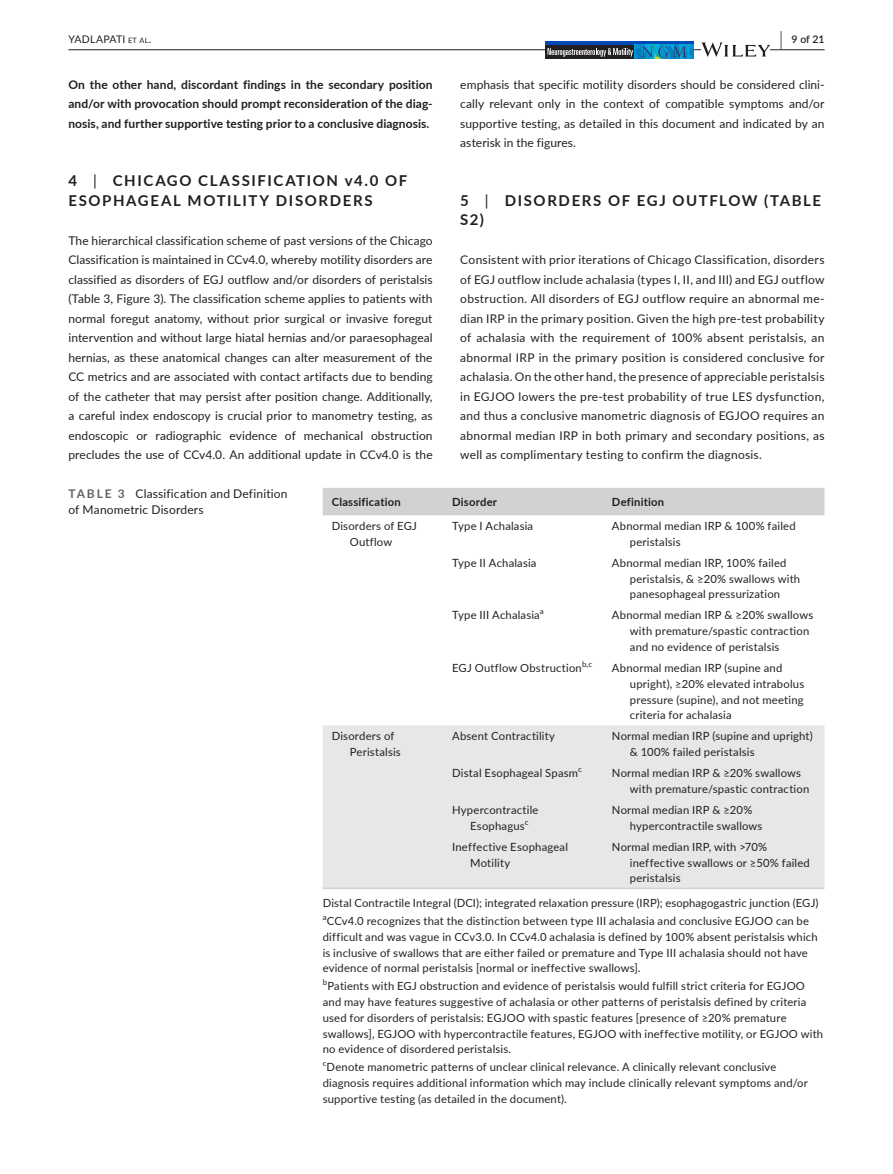
<style>
.page{position:relative;width:893px;height:1174px;background:#fff}
.page>*{position:absolute;margin:0;border:0;box-sizing:border-box;transform-origin:0 0}
.t1{font:700 15px/19.5px "Lato";letter-spacing:.11em;color:#231f20}
.t2{font:12px/19.5px "Lato";letter-spacing:.01em;color:#231f20;text-align:justify}
.t3{font:700 12px/19.5px "Lato";letter-spacing:.005em;color:#231f20;text-align:justify}
.t4{font:11.25px/15.8px "Lato";letter-spacing:.015em;color:#231f20}
.t5{font:700 11.25px "Lato";letter-spacing:.015em;color:#231f20}
.t6{font:10.5px "Lato";letter-spacing:.02em;color:#231f20}
.t7{font:600 10.5px "Lato";color:#231f20}
.t8{font:7.8px "Lato";color:#231f20}
.s1{font-size:7.35px}
.s2{font-size:19.5px}
.s3{font-weight:400}
.s4{font-weight:700;color:#636366}
</style>
<div class="page">
<hr style="left:68px;top:49px;width:756px;height:1px;background:#231f20">
<div style="left:545px;top:41px;width:149px;height:18px;background:#231f20"></div>
<svg style="left:547px;top:48px;width:86px;height:9px"></svg>
<hr style="left:545px;top:41px;width:149px;height:4px;background:#004aba">
<img style="left:635px;top:45px;width:59px;height:14px">
<svg style="left:701px;top:42px;width:69px;height:15px"></svg>
<div style="left:323px;top:488px;width:501px;height:27px;background:#d1d2d4"></div>
<div style="left:323px;top:725px;width:501px;height:162px;background:#e6e7e9"></div>
<hr style="left:323px;top:887px;width:120px;height:2px;background:#d1d2d4">
<hr style="left:443px;top:887px;width:160px;height:2px;background:#d1d2d4">
<hr style="left:603px;top:887px;width:221px;height:2px;background:#d1d2d4">
<p class="t6" style="left:68px;top:31px;width:84px">YADLAPATI <span class="s1">et al</span>.</p>
<p class="t7" style="left:780px;top:31px;width:46px"><span class="s2">|</span> 9 of 21</p>
<p class="t3" style="left:68px;top:74px;width:366px">On the other hand, discordant findings in the secondary position and/or with provocation should prompt reconsideration of the diag&shy;nosis, and further supportive testing prior to a conclusive diagnosis.</p>
<p class="t2" style="left:460px;top:74px;width:366px">emphasis that specific motility disorders should be considered clini&shy;cally relevant only in the context of compatible symptoms and/or supportive testing, as detailed in this document and indicated by an asterisk in the figures.</p>
<h1 class="t1" style="left:68px;top:170px;width:340px">4 <span class="s3">|</span> CHICAGO CLASSIFICATION v4.0 OF<br>ESOPHAGEAL MOTILITY DISORDERS</h1>
<p class="t2" style="left:68px;top:230px;width:366px">The hierarchical classification scheme of past versions of the Chicago Classification is maintained in CCv4.0, whereby motility disorders are classified as disorders of EGJ outflow and/or disorders of peristalsis (Table 3, Figure 3). The classification scheme applies to patients with normal foregut anatomy, without prior surgical or invasive foregut intervention and without large hiatal hernias and/or paraesophageal hernias, as these anatomical changes can alter measurement of the CC metrics and are associated with contact artifacts due to bending of the catheter that may persist after position change. Additionally, a careful index endoscopy is crucial prior to manometry testing, as endoscopic or radiographic evidence of mechanical obstruction precludes the use of CCv4.0. An additional update in CCv4.0 is the</p>
<h1 class="t1" style="left:460px;top:190px;width:362px">5 <span class="s3">|</span> DISORDERS OF EGJ OUTFLOW (TABLE<br>S2)</h1>
<p class="t2" style="left:460px;top:249px;width:366px">Consistent with prior iterations of Chicago Classification, disorders of EGJ outflow include achalasia (types I, II, and III) and EGJ outflow obstruction. All disorders of EGJ outflow require an abnormal me&shy;dian IRP in the primary position. Given the high pre-test probability of achalasia with the requirement of 100% absent peristalsis, an abnormal IRP in the primary position is considered conclusive for achalasia. On the other hand, the presence of appreciable peristalsis in EGJOO lowers the pre-test probability of true LES dysfunction, and thus a conclusive manometric diagnosis of EGJOO requires an abnormal median IRP in both primary and secondary positions, as well as complimentary testing to confirm the diagnosis.</p>
<p class="t2" style="left:68px;top:484px;width:221px;line-height:16.5px"><span class="s4">TABLE 3</span> Classification and Definition of Manometric Disorders</p>
<p class="t5" style="left:332px;top:494px;width:71px">Classification</p>
<p class="t5" style="left:452px;top:494px;width:46px">Disorder</p>
<p class="t5" style="left:612px;top:494px;width:54px">Definition</p>
<p class="t4" style="left:350px;top:517px;width:69px;text-indent:-18px">Disorders of EGJ<br>Outflow</p>
<p class="t4" style="left:452px;top:517px;width:82px">Type I Achalasia</p>
<p class="t4" style="left:630px;top:517px;width:167px;text-indent:-18px">Abnormal median IRP &amp; 100% failed peristalsis</p>
<p class="t4" style="left:452px;top:554px;width:86px">Type II Achalasia</p>
<p class="t4" style="left:630px;top:554px;width:172px;text-indent:-18px">Abnormal median IRP, 100% failed peristalsis, &amp; ≥20% swallows with panesophageal pressurization</p>
<p class="t4" style="left:452px;top:607px;width:89px">Type III Achalasia</p>
<p class="t8" style="left:540px;top:606px;width:5px">a</p>
<p class="t4" style="left:630px;top:607px;width:185px;text-indent:-18px">Abnormal median IRP &amp; ≥20% swallows with premature/spastic contraction and no evidence of peristalsis</p>
<p class="t4" style="left:452px;top:659px;width:131px">EGJ Outflow Obstruction</p>
<p class="t8" style="left:582px;top:658px;width:12px">b,c</p>
<p class="t4" style="left:630px;top:659px;width:176px;text-indent:-18px">Abnormal median IRP (supine and upright), ≥20% elevated intrabolus pressure (supine), and not meeting criteria for achalasia</p>
<p class="t4" style="left:350px;top:728px;width:52px;text-indent:-18px">Disorders of<br>Peristalsis</p>
<p class="t4" style="left:452px;top:728px;width:104px">Absent Contractility</p>
<p class="t4" style="left:630px;top:728px;width:184px;text-indent:-18px">Normal median IRP (supine and upright) &amp; 100% failed peristalsis</p>
<p class="t4" style="left:452px;top:764px;width:127px">Distal Esophageal Spasm</p>
<p class="t8" style="left:578px;top:763px;width:5px">c</p>
<p class="t4" style="left:630px;top:764px;width:181px;text-indent:-18px">Normal median IRP &amp; ≥20% swallows with premature/spastic contraction</p>
<p class="t4" style="left:452px;top:801px;width:88px;text-align:center">Hypercontractile<br>Esophagus</p>
<p class="t4" style="left:630px;top:801px;width:134px;text-indent:-18px">Normal median IRP &amp; ≥20% hypercontractile swallows</p>
<p class="t8" style="left:525px;top:816px;width:5px">c</p>
<p class="t4" style="left:470px;top:838px;width:99px;text-indent:-18px">Ineffective Esophageal<br>Motility</p>
<p class="t4" style="left:630px;top:838px;width:182px;text-indent:-18px">Normal median IRP, with &gt;70% ineffective swallows or ≥50% failed peristalsis</p>
<p class="t4" style="left:323px;top:894px;width:497px">Distal Contractile Integral (DCI); integrated relaxation pressure (IRP); esophagogastric junction (EGJ)</p>
<p class="t8" style="left:323px;top:911px;width:5px">a</p>
<p class="t4" style="left:323px;top:912px;width:496px;text-indent:4px">CCv4.0 recognizes that the distinction between type III achalasia and conclusive EGJOO can be difficult and was vague in CCv3.0. In CCv4.0 achalasia is defined by 100% absent peristalsis which is inclusive of swallows that are either failed or premature and Type III achalasia should not have evidence of normal peristalsis [normal or ineffective swallows].</p>
<p class="t8" style="left:323px;top:977px;width:6px">b</p>
<p class="t4" style="left:323px;top:978px;width:502px;text-indent:5px">Patients with EGJ obstruction and evidence of peristalsis would fulfill strict criteria for EGJOO and may have features suggestive of achalasia or other patterns of peristalsis defined by criteria used for disorders of peristalsis: EGJOO with spastic features [presence of ≥20% premature swallows], EGJOO with hypercontractile features, EGJOO with ineffective motility, or EGJOO with no evidence of disordered peristalsis.</p>
<p class="t8" style="left:323px;top:1058px;width:5px">c</p>
<p class="t4" style="left:323px;top:1059px;width:487px;text-indent:4px">Denote manometric patterns of unclear clinical relevance. A clinically relevant conclusive diagnosis requires additional information which may include clinically relevant symptoms and/or supportive testing (as detailed in the document).</p>
</div>
